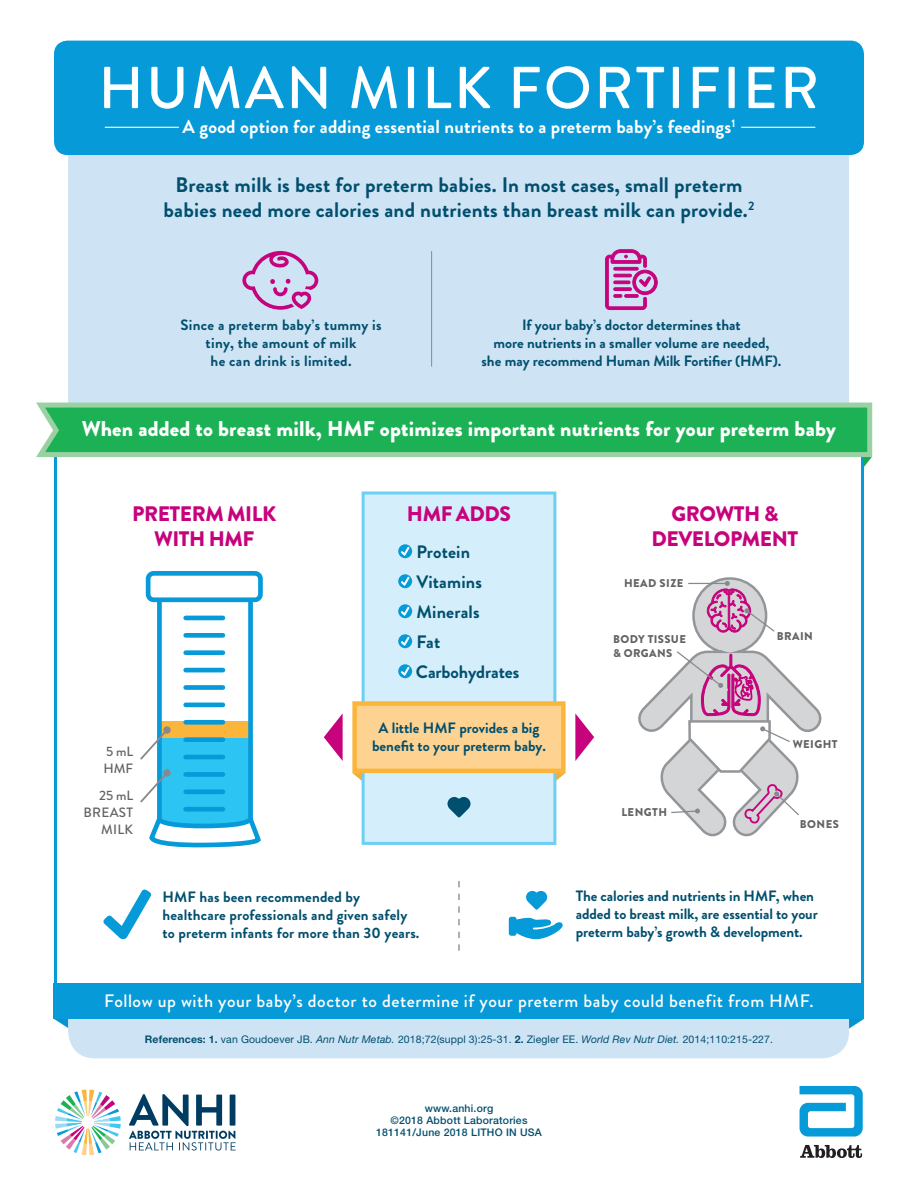
<style>
.page{position:relative;width:918px;height:1188px;background:#fff}
.page>*{position:absolute;margin:0;border:0;box-sizing:border-box;transform-origin:0 0}
.t1{font:500 59.1px "Brandon Grotesque";letter-spacing:.04em;color:#fff}
.t2{font:900 21.3px "Brandon Grotesque";letter-spacing:.01em;color:#fff}
.t3{font:700 21px/25.2px "Brandon Grotesque";letter-spacing:.01em;color:#014f6e;text-align:center}
.t4{font:900 21px/25.2px "Brandon Grotesque";letter-spacing:-.02em;color:#c6027d;text-align:center}
.t5{font:700 18.75px "Brandon Grotesque";letter-spacing:.01em;color:#fff}
.t6{font:500 18px "Brandon Grotesque";letter-spacing:.03em;color:#fff}
.t7{font:700 18px "Brandon Grotesque";letter-spacing:.01em;color:#014f6e}
.t8{font:700 15px/18px "Brandon Grotesque";color:#014f6e}
.t9{font:700 15px/18px "Brandon Grotesque";letter-spacing:.02em;color:#014f6e;text-align:center}
.t10{font:500 13.5px/17.2px "Brandon Grotesque";letter-spacing:.02em;color:#636366;text-align:right}
.t11{font:900 11.25px/13.5px "Brandon Grotesque";letter-spacing:.04em;color:#636366}
.t12{font:10.5px "Helvetica Neue LT Std";letter-spacing:.01em;color:#014f6e}
.t13{font:500 10.5px "Helvetica Neue LT Std";letter-spacing:.02em;color:#014f6e}
.s1{font-weight:700}
.s2{font-style:italic}
</style>
<div class="page">
<svg style="left:848px;top:1019px;width:16px;height:18px"></svg>
<svg style="left:54px;top:1019px;width:15px;height:18px"></svg>
<div style="left:68px;top:95px;width:781px;height:963px;background:#cee4f5;border-radius:27px"></div>
<div style="left:53px;top:492px;width:811px;height:524px;background:#fff"></div>
<div style="left:54px;top:41px;width:810px;height:114px;background:#069ad9;border-radius:14px"></div>
<svg style="left:631px;top:576px;width:194px;height:262px;background:#e8e0e6"></svg>
<div style="left:54px;top:460px;width:816px;height:32px;background:#fff"></div>
<svg style="left:36px;top:402px;width:837px;height:58px;background:#43bc6f"></svg>
<div style="left:148px;top:573px;width:112px;height:27px;background:#fff;border-radius:6px"></div>
<div style="left:146px;top:571px;width:117px;height:31px;border:5px solid #069ad9;border-radius:6px"></div>
<svg style="left:138px;top:586px;width:125px;height:264px;background:#a7dded"></svg>
<div style="left:163px;top:769px;width:8px;height:8px;background:#87898c;border-radius:50%"></div>
<svg style="left:605px;top:249px;width:53px;height:61px"></svg>
<svg style="left:242px;top:251px;width:77px;height:59px"></svg>
<hr style="left:431px;top:251px;width:1px;height:116px;background:#7a8da4">
<svg style="left:55px;top:1090px;width:66px;height:65px"></svg>
<svg style="left:129px;top:1094px;width:107px;height:57px"></svg>
<div style="left:230px;top:1095px;width:5px;height:31px;background:#003c61"></div>
<svg style="left:800px;top:1086px;width:63px;height:51px"></svg>
<svg style="left:800px;top:1145px;width:62px;height:13px"></svg>
<hr style="left:105px;top:127px;width:74px;height:1px;background:#fff">
<hr style="left:741px;top:127px;width:74px;height:1px;background:#fff">
<svg style="left:556px;top:773px;width:9px;height:18px"></svg>
<svg style="left:352px;top:773px;width:10px;height:18px"></svg>
<svg style="left:458px;top:881px;width:2px;height:70px"></svg>
<div style="left:362px;top:492px;width:194px;height:353px;background:#d4effb;border:3px solid #6bcff6"></div>
<svg style="left:398px;top:544px;width:14px;height:14px"></svg>
<svg style="left:401px;top:546px;width:9px;height:9px"></svg>
<svg style="left:398px;top:574px;width:14px;height:14px"></svg>
<svg style="left:401px;top:576px;width:9px;height:9px"></svg>
<svg style="left:398px;top:604px;width:14px;height:14px"></svg>
<svg style="left:401px;top:606px;width:9px;height:9px"></svg>
<svg style="left:398px;top:634px;width:14px;height:14px"></svg>
<svg style="left:401px;top:636px;width:9px;height:9px"></svg>
<svg style="left:398px;top:664px;width:14px;height:14px"></svg>
<svg style="left:401px;top:666px;width:9px;height:9px"></svg>
<div style="left:352px;top:701px;width:214px;height:72px;background:#fed392;border:4px solid #fcb53b"></div>
<svg style="left:509px;top:917px;width:54px;height:22px"></svg>
<svg style="left:526px;top:891px;width:21px;height:19px"></svg>
<svg style="left:447px;top:797px;width:24px;height:20px"></svg>
<svg style="left:324px;top:713px;width:19px;height:48px"></svg>
<svg style="left:575px;top:713px;width:19px;height:48px"></svg>
<svg style="left:103px;top:886px;width:50px;height:57px;background:#bfe5f5"></svg>
<div style="left:54px;top:984px;width:810px;height:35px;background:#069ad9"></div>
<p class="t1" style="left:98px;top:47px;width:722px">HUMAN MILK FORTIFIER</p>
<p class="t5" style="left:183px;top:113px;width:554px">A good option for adding essential nutrients to a preterm baby’s feedings<sup>1</sup></p>
<p class="t3" style="left:164px;top:172px;width:592px">Breast milk is best for preterm babies. In most cases, small preterm babies need more calories and nutrients than breast milk can provide.<sup>2</sup></p>
<p class="t9" style="left:181px;top:316px;width:203px">Since a preterm baby’s tummy is tiny, the amount of milk<br>he can drink is limited.</p>
<p class="t8" style="left:481px;top:316px;width:301px;text-align:center">If your baby’s doctor determines that<br>more nutrients in a smaller volume are needed,<br>she may recommend Human Milk Fortifier (HMF).</p>
<p class="t2" style="left:82px;top:413px;width:756px">When added to breast milk, HMF optimizes important nutrients for your preterm baby</p>
<p class="t4" style="left:132px;top:501px;width:146px">PRETERM MILK<br>WITH HMF</p>
<p class="t4" style="left:651px;top:501px;width:148px">GROWTH &amp;<br>DEVELOPMENT</p>
<p class="t4" style="left:407px;top:501px;width:106px">HMF ADDS</p>
<p class="t7" style="left:416px;top:539px;width:55px">Protein</p>
<p class="t7" style="left:416px;top:569px;width:67px">Vitamins</p>
<p class="t7" style="left:416px;top:599px;width:65px">Minerals</p>
<p class="t7" style="left:416px;top:629px;width:25px">Fat</p>
<p class="t7" style="left:416px;top:659px;width:105px">Carbohydrates</p>
<p class="t11" style="left:624px;top:577px;width:61px">HEAD SIZE</p>
<p class="t11" style="left:777px;top:630px;width:38px">BRAIN</p>
<p class="t11" style="left:613px;top:633px;width:74px">BODY TISSUE &amp; ORGANS</p>
<p class="t10" style="left:104px;top:743px;width:31px;text-align:left">5 mL<br>HMF</p>
<p class="t10" style="left:84px;top:787px;width:51px">25 mL<br>BREAST<br>MILK</p>
<p class="t8" style="left:372px;top:719px;width:175px;text-align:center">A little HMF provides a big benefit to your preterm baby.</p>
<p class="t11" style="left:621px;top:806px;width:47px">LENGTH</p>
<p class="t11" style="left:793px;top:738px;width:46px">WEIGHT</p>
<p class="t11" style="left:800px;top:818px;width:41px">BONES</p>
<p class="t8" style="left:163px;top:888px;width:258px">HMF has been recommended by healthcare professionals and given safely to preterm infants for more than 30 years.</p>
<p class="t8" style="left:576px;top:887px;width:244px">The calories and nutrients in HMF, when added to breast milk, are essential to your preterm baby’s growth &amp; development.</p>
<p class="t6" style="left:104px;top:989px;width:711px">Follow up with your baby’s doctor to determine if your preterm baby could benefit from HMF.</p>
<p class="t12" style="left:145px;top:1033px;width:630px"><span class="s1">References: 1.</span> van Goudoever JB. <span class="s2">Ann Nutr Metab.</span> 2018;72(suppl 3):25-31. <span class="s1">2.</span> Ziegler EE. <span class="s2">World Rev Nutr Diet.</span> 2014;110:215-227.</p>
<p class="t13" style="left:425px;top:1102px;width:70px">www.anhi.org</p>
<p class="t13" style="left:391px;top:1114px;width:138px">©2018 Abbott Laboratories</p>
<p class="t13" style="left:376px;top:1126px;width:167px">181141/June 2018 LITHO IN USA</p>
</div>
